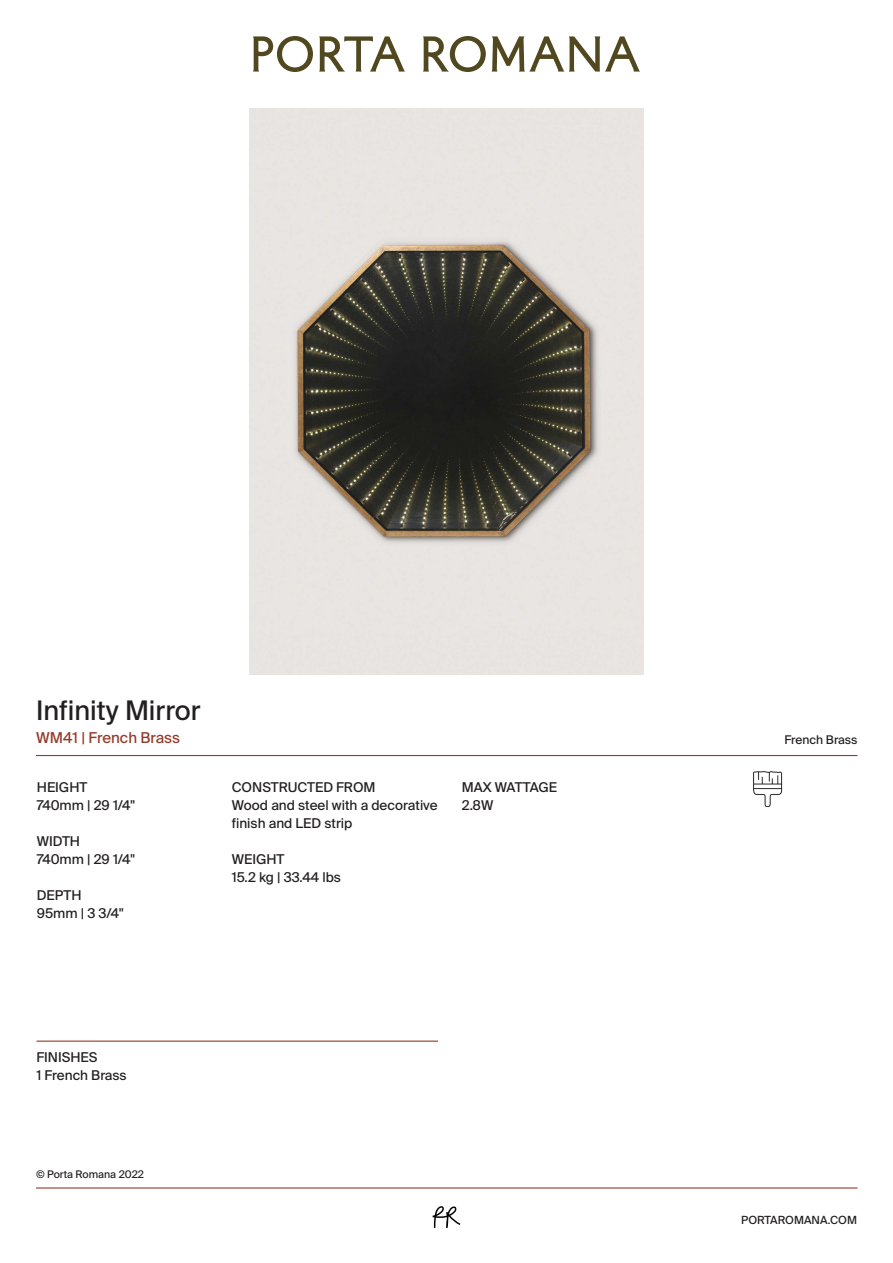
<style>
.page{position:relative;width:893px;height:1263px;background:#fff}
.page>*{position:absolute;margin:0;border:0;box-sizing:border-box;transform-origin:0 0}
.t1{font:27px "Suisse Intl";color:#231f20}
.t2{font:15px "Suisse Intl";color:#943b2a}
.t3{font:13.5px/18px "Suisse Intl";color:#231f20}
.t4{font:12px "Suisse Intl";color:#231f20}
.t5{font:11.25px "Suisse Intl";color:#231f20}
.t6{font:10.5px "Suisse Intl";color:#231f20}
</style>
<div class="page">
<hr style="left:36px;top:755px;width:821px;height:1px;background:#943b2a">
<img style="left:250px;top:108px;width:393px;height:566px">
<svg style="left:253px;top:36px;width:60px;height:36px"></svg>
<svg style="left:319px;top:36px;width:86px;height:36px"></svg>
<svg style="left:423px;top:36px;width:63px;height:36px"></svg>
<svg style="left:492px;top:36px;width:148px;height:36px"></svg>
<hr style="left:36px;top:1040px;width:402px;height:2px;background:#943b2a">
<svg style="left:433px;top:1206px;width:27px;height:22px"></svg>
<hr style="left:36px;top:1187px;width:821px;height:1px;background:#943b2a">
<img style="left:753px;top:772px;width:30px;height:35px">
<h1 class="t1" style="left:36px;top:695px;width:166px">Infinity Mirror</h1>
<p class="t2" style="left:36px;top:729px;width:145px">WM41 | French Brass</p>
<p class="t4" style="left:784px;top:733px;width:75px">French Brass</p>
<p class="t3" style="left:37px;top:778px;width:100px">HEIGHT<br>740mm | 29 1/4"</p>
<p class="t3" style="left:37px;top:832px;width:100px">WIDTH<br>740mm | 29 1/4"</p>
<p class="t3" style="left:37px;top:886px;width:88px">DEPTH<br>95mm | 3 3/4"</p>
<p class="t3" style="left:36px;top:1048px;width:92px">FINISHES<br>1 French Brass</p>
<p class="t6" style="left:36px;top:1168px;width:109px">© Porta Romana 2022</p>
<p class="t3" style="left:232px;top:778px;width:207px">CONSTRUCTED FROM<br>Wood and steel with a decorative finish and LED strip</p>
<p class="t3" style="left:232px;top:850px;width:111px">WEIGHT<br>15.2 kg | 33.44 lbs</p>
<p class="t3" style="left:462px;top:778px;width:97px">MAX WATTAGE<br>2.8W</p>
<p class="t5" style="left:741px;top:1213px;width:117px">PORTAROMANA.COM</p>
</div>
